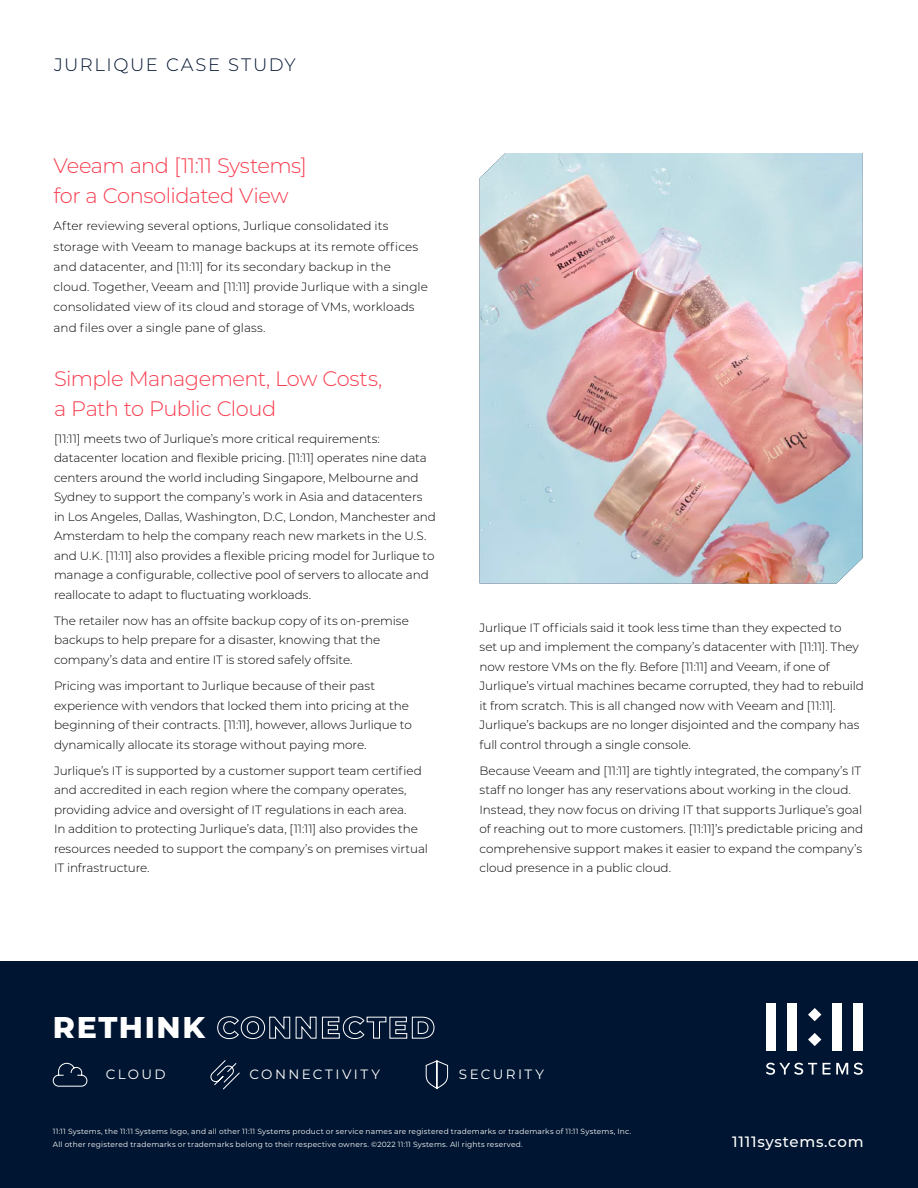
<style>
.page{position:relative;width:918px;height:1188px;background:#fff}
.page>*{position:absolute;margin:0;border:0;box-sizing:border-box;transform-origin:0 0}
.t1{font:800 30px "Montserrat";letter-spacing:.06em;color:#fff}
.t2{font:300 21px/30px "Montserrat";letter-spacing:-.025em;color:#f93d4f}
.t3{font:300 18px "Montserrat";letter-spacing:.085em;color:#001430}
.t4{font:500 15px "Montserrat";letter-spacing:.05em;color:#fff}
.t5{font:13.5px "Montserrat";letter-spacing:.18em;color:#fff}
.t6{font:300 12px/19.5px "Montserrat";letter-spacing:-.005em;color:#000}
.t7{font:7.5px/13.5px "Montserrat";letter-spacing:.025em;color:#fff}
</style>
<div class="page">
<img style="left:480px;top:153px;width:383px;height:430px">
<div style="left:0;top:962px;width:918px;height:226px;background:#001531"></div>
<svg style="left:766px;top:1063px;width:51px;height:12px"></svg>
<svg style="left:823px;top:1063px;width:25px;height:12px"></svg>
<svg style="left:854px;top:1063px;width:9px;height:12px"></svg>
<div style="left:766px;top:1003px;width:10px;height:48px;background:#fff"></div>
<div style="left:787px;top:1003px;width:10px;height:48px;background:#fff"></div>
<svg style="left:808px;top:1008px;width:13px;height:38px"></svg>
<div style="left:832px;top:1003px;width:10px;height:48px;background:#fff"></div>
<div style="left:853px;top:1003px;width:10px;height:48px;background:#fff"></div>
<svg style="left:52px;top:1063px;width:36px;height:24px"></svg>
<svg style="left:210px;top:1060px;width:30px;height:30px"></svg>
<svg style="left:425px;top:1060px;width:23px;height:30px"></svg>
<h3 class="t3" style="left:54px;top:53px;width:243px">JURLIQUE CASE STUDY</h3>
<h2 class="t2" style="left:54px;top:150px;width:255px">Veeam and [11:11 Systems] for a Consolidated View</h2>
<p class="t6" style="left:54px;top:216px;width:376px;line-height:20.2px">After reviewing several options, Jurlique consolidated its storage with Veeam to manage backups at its remote offices and datacenter, and [11:11] for its secondary backup in the cloud. Together, Veeam and [11:11] provide Jurlique with a single consolidated view of its cloud and storage of VMs, workloads and files over a single pane of glass.</p>
<h2 class="t2" style="left:54px;top:363px;width:330px">Simple Management, Low Costs, a Path to Public Cloud</h2>
<p class="t6" style="left:54px;top:428px;width:384px">[11:11] meets two of Jurlique’s more critical requirements: datacenter location and flexible pricing. [11:11] operates nine data centers around the world including Singapore, Melbourne and Sydney to support the company’s work in Asia and datacenters in Los Angeles, Dallas, Washington, D.C, London, Manchester and Amsterdam to help the company reach new markets in the U.S. and U.K. [11:11] also provides a flexible pricing model for Jurlique to manage a configurable, collective pool of servers to allocate and reallocate to adapt to fluctuating workloads.</p>
<p class="t6" style="left:54px;top:610px;width:356px">The retailer now has an offsite backup copy of its on-premise backups to help prepare for a disaster, knowing that the company’s data and entire IT is stored safely offsite.</p>
<p class="t6" style="left:54px;top:676px;width:359px">Pricing was important to Jurlique because of their past experience with vendors that locked them into pricing at the beginning of their contracts. [11:11], however, allows Jurlique to dynamically allocate its storage without paying more.</p>
<p class="t6" style="left:54px;top:760px;width:375px">Jurlique’s IT is supported by a customer support team certified and accredited in each region where the company operates, providing advice and oversight of IT regulations in each area.<br>In addition to protecting Jurlique’s data, [11:11] also provides the resources needed to support the company’s on premises virtual IT infrastructure.</p>
<p class="t6" style="left:480px;top:617px;width:386px">Jurlique IT officials said it took less time than they expected to<br>set up and implement the company’s datacenter with [11:11]. They now restore VMs on the fly. Before [11:11] and Veeam, if one of Jurlique’s virtual machines became corrupted, they had to rebuild it from scratch. This is all changed now with Veeam and [11:11].<br>Jurlique’s backups are no longer disjointed and the company has full control through a single console.</p>
<p class="t6" style="left:480px;top:760px;width:385px">Because Veeam and [11:11] are tightly integrated, the company’s IT staff no longer has any reservations about working in the cloud.<br>Instead, they now focus on driving IT that supports Jurlique’s goal of reaching out to more customers. [11:11]’s predictable pricing and comprehensive support makes it easier to expand the company’s cloud presence in a public cloud.</p>
<h1 class="t1" style="left:53px;top:1006px;width:384px">RETHINK CONNECTED</h1>
<p class="t5" style="left:106px;top:1065px;width:61px">CLOUD</p>
<p class="t5" style="left:249px;top:1065px;width:132px">CONNECTIVITY</p>
<p class="t5" style="left:459px;top:1065px;width:87px">SECURITY</p>
<p class="t7" style="left:53px;top:1124px;width:580px">11:11 Systems, the 11:11 Systems logo, and all other 11:11 Systems product or service names are registered trademarks or trademarks of 11:11 Systems, Inc.<br>All other registered trademarks or trademarks belong to their respective owners. ©2022 11:11 Systems. All rights reserved.</p>
<p class="t4" style="left:732px;top:1131px;width:133px">1111systems.com</p>
</div>
